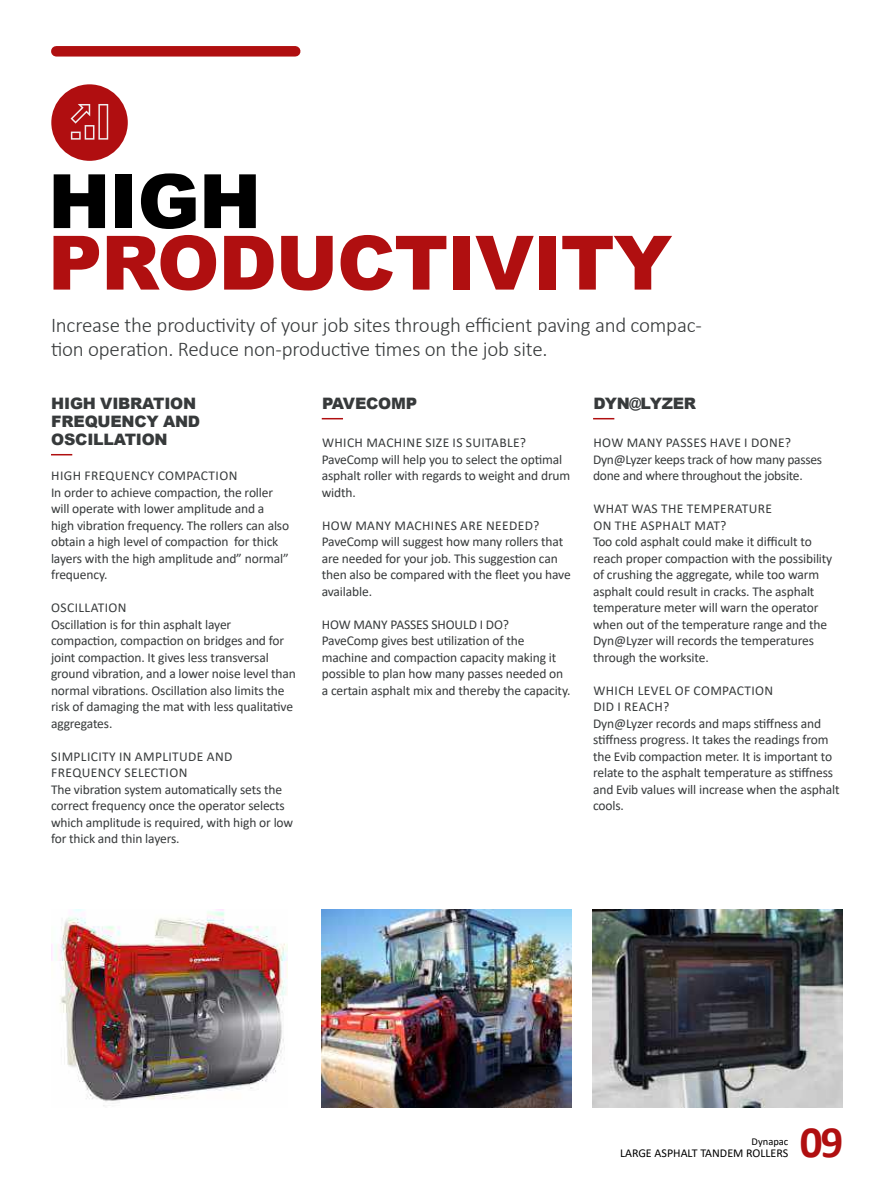
<style>
.page{position:relative;width:893px;height:1191px;background:#fff}
.page>*{position:absolute;margin:0;border:0;box-sizing:border-box;transform-origin:0 0}
.t1{font:900 75px "Arial";letter-spacing:-.015em;color:#b00f10}
.t2{font:900 75px "Arial";color:#000}
.t3{font:700 45px "Calibri";color:#b00f10}
.t4{font:300 21px/24px "Calibri";letter-spacing:-.01em;color:#373a3b}
.t5{font:900 15.75px/18px "Arial";letter-spacing:-.015em;color:#373a3b}
.t6{font:13.5px/16.5px "Calibri";letter-spacing:-.01em;color:#373a3b}
.t7{font:12px "Calibri";color:#000}
.t8{font:10.5px "Calibri";color:#000}
</style>
<div class="page">
<img style="left:592px;top:909px;width:250px;height:198px">
<img style="left:51px;top:909px;width:236px;height:197px">
<img style="left:322px;top:909px;width:249px;height:198px">
<div style="left:51px;top:84px;width:77px;height:77px;background:#b00e10;border-radius:50%"></div>
<svg style="left:71px;top:104px;width:37px;height:36px"></svg>
<div style="left:56px;top:46px;width:239px;height:11px;background:#b00f10"></div>
<svg style="left:51px;top:454px;width:21px;height:1px"></svg>
<svg style="left:322px;top:418px;width:21px;height:1px"></svg>
<svg style="left:593px;top:418px;width:21px;height:1px"></svg>
<h1 class="t2" style="left:48px;top:147px;width:215px">HIGH</h1>
<h1 class="t1" style="left:48px;top:208px;width:625px">PRODUCTIVITY</h1>
<h3 class="t4" style="left:51px;top:312px;width:652px">Increase the productivity of your job sites through efficient paving and compac&shy;tion operation. Reduce non-productive times on the job site.</h3>
<p class="t5" style="left:51px;top:394px;width:150px">HIGH VIBRATION<br>FREQUENCY AND<br>OSCILLATION</p>
<p class="t6" style="left:51px;top:467px;width:240px">HIGH FREQUENCY COMPACTION<br>In order to achieve compaction, the roller will operate with lower amplitude and a high vibration frequency. The rollers can also obtain a high level of compaction for thick layers with the high amplitude and” normal” frequency.</p>
<p class="t6" style="left:51px;top:599px;width:246px">OSCILLATION<br>Oscillation is for thin asphalt layer compaction, compaction on bridges and for joint compaction. It gives less transversal ground vibration, and a lower noise level than normal vibrations. Oscillation also limits the risk of damaging the mat with less qualitative aggregates.</p>
<p class="t6" style="left:51px;top:747px;width:244px">SIMPLICITY IN AMPLITUDE AND FREQUENCY SELECTION<br>The vibration system automatically sets the correct frequency once the operator selects which amplitude is required, with high or low for thick and thin layers.</p>
<p class="t5" style="left:322px;top:394px;width:97px">PAVECOMP</p>
<p class="t6" style="left:322px;top:434px;width:250px">WHICH MACHINE SIZE IS SUITABLE?<br>PaveComp will help you to select the optimal asphalt roller with regards to weight and drum width.</p>
<p class="t6" style="left:322px;top:516px;width:251px">HOW MANY MACHINES ARE NEEDED?<br>PaveComp will suggest how many rollers that are needed for your job. This suggestion can then also be compared with the fleet you have available.</p>
<p class="t6" style="left:322px;top:615px;width:250px">HOW MANY PASSES SHOULD I DO?<br>PaveComp gives best utilization of the machine and compaction capacity making it possible to plan how many passes needed on a certain asphalt mix and thereby the capacity.</p>
<p class="t5" style="left:593px;top:394px;width:104px">DYN@LYZER</p>
<p class="t6" style="left:593px;top:434px;width:231px">HOW MANY PASSES HAVE I DONE?<br>Dyn@Lyzer keeps track of how many passes done and where throughout the jobsite.</p>
<p class="t6" style="left:593px;top:500px;width:241px">WHAT WAS THE TEMPERATURE<br>ON THE ASPHALT MAT?<br>Too cold asphalt could make it difficult to reach proper compaction with the possibility of crushing the aggregate, while too warm asphalt could result in cracks. The asphalt temperature meter will warn the operator when out of the temperature range and the Dyn@Lyzer will records the temperatures through the worksite.</p>
<p class="t6" style="left:593px;top:681px;width:248px">WHICH LEVEL OF COMPACTION<br>DID I REACH?<br>Dyn@Lyzer records and maps stiffness and stiffness progress. It takes the readings from the Evib compaction meter. It is important to relate to the asphalt temperature as stiffness and Evib values will increase when the asphalt cools.</p>
<p class="t8" style="left:752px;top:1134px;width:38px">Dynapac</p>
<p class="t7" style="left:620px;top:1144px;width:170px">LARGE ASPHALT TANDEM ROLLERS</p>
<h2 class="t3" style="left:800px;top:1110px;width:45px">09</h2>
</div>
